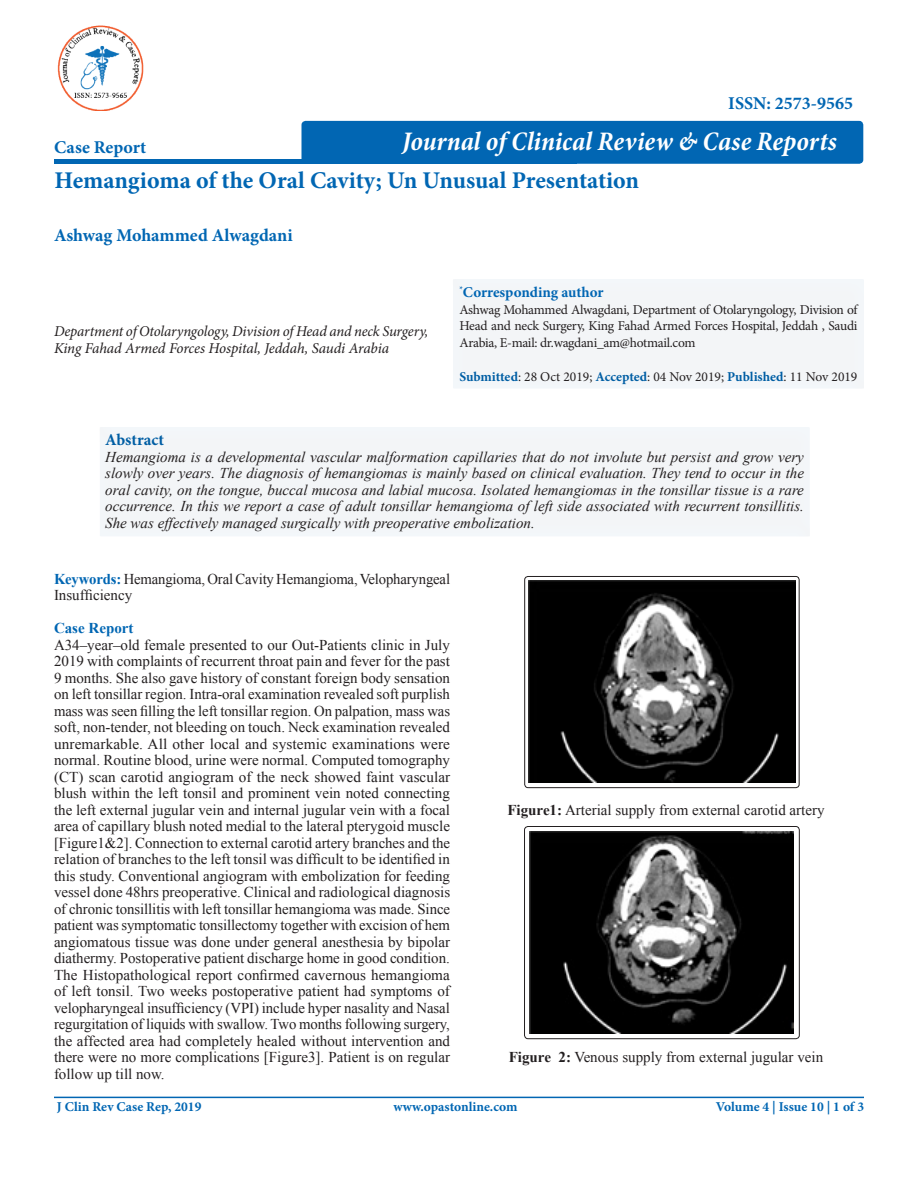
<style>
.page{position:relative;width:918px;height:1188px;background:#fff}
.page>*{position:absolute;margin:0;border:0;box-sizing:border-box;transform-origin:0 0}
.t1{font:italic 700 condensed 27px "Minion Pro";color:#fff}
.t2{font:700 24px "Minion Pro";letter-spacing:-.005em;color:#0166b3}
.t3{font:700 18px "Minion Pro";color:#0166b3}
.t4{font:700 16.5px "Minion Pro";color:#005ea4}
.t5{font:15px/16.5px "Times New Roman";color:#231f20}
.t6{font:italic 15px/16.5px "Times New Roman";color:#231f20;text-align:justify}
.t7{font:italic 15px/16.5px "Minion Pro";letter-spacing:-.01em;color:#231f20}
.t8{font:700 15px "Minion Pro";color:#0166b3}
.t9{font:700 15px "Times New Roman";color:#0166b3}
.t10{font:13.5px/16.5px "Minion Pro";letter-spacing:-.02em;color:#231f20;text-align:justify}
.t11{font:700 13.5px "Minion Pro";color:#0166b3}
.t12{font:13.5px "Minion Pro";color:#231f20}
.s1{font-weight:700;color:#005ea4}
.s2{font-weight:700;color:#0166b3}
.s3{font-weight:700}
</style>
<div class="page">
<div style="left:302px;top:121px;width:561px;height:43px;background:#0166b3;border-radius:4px"></div>
<svg style="left:54px;top:159px;width:250px;height:5px"></svg>
<hr style="left:54px;top:1097px;width:810px;height:1px;background:#0166b3">
<div style="left:448px;top:273px;width:418px;height:117px;background:#f3f5f7"></div>
<div style="left:97px;top:421px;width:714px;height:117px;background:#f3f5f7"></div>
<img style="left:57px;top:25px;width:87px;height:86px">
<img style="left:529px;top:581px;width:266px;height:202px">
<div style="left:525px;top:576px;width:274px;height:212px;border:1px solid #231f20;border-radius:3px"></div>
<img style="left:529px;top:832px;width:265px;height:202px">
<div style="left:524px;top:826px;width:276px;height:213px;border:1px solid #231f20;border-radius:4px"></div>
<p class="t3" style="left:54px;top:135px;width:94px">Case Report</p>
<p class="t3" style="left:728px;top:90px;width:126px">ISSN: 2573-9565</p>
<p class="t1" style="left:402px;top:122px;width:436px">Journal of Clinical Review &amp; Case Reports</p>
<p class="t2" style="left:55px;top:164px;width:586px">Hemangioma of the Oral Cavity; Un Unusual Presentation</p>
<p class="t3" style="left:54px;top:222px;width:240px">Ashwag Mohammed Alwagdani</p>
<p class="t7" style="left:54px;top:323px;width:376px">Department of Otolaryngology, Division of Head and neck Surgery,<br>King Fahad Armed Forces Hospital, Jeddah, Saudi Arabia</p>
<p class="t8" style="left:459px;top:282px;width:146px"><sup>*</sup>Corresponding author</p>
<p class="t10" style="left:459px;top:301px;width:400px">Ashwag Mohammed Alwagdani, Department of Otolaryngology, Division of Head and neck Surgery, King Fahad Armed Forces Hospital, Jeddah , Saudi Arabia, E-mail: dr.wagdani_am@hotmail.com</p>
<p class="t12" style="left:459px;top:368px;width:400px"><span class="s1">Submitted</span>: 28 Oct 2019; <span class="s1">Accepted</span>: 04 Nov 2019; <span class="s1">Published</span>: 11 Nov 2019</p>
<p class="t4" style="left:105px;top:429px;width:60px">Abstract</p>
<p class="t6" style="left:105px;top:448px;width:700px">Hemangioma is a developmental vascular malformation capillaries that do not involute but persist and grow very slowly over years. The diagnosis of hemangiomas is mainly based on clinical evaluation. They tend to occur in the oral cavity, on the tongue, buccal mucosa and labial mucosa. Isolated hemangiomas in the tonsillar tissue is a rare occurrence. In this we report a case of adult tonsillar hemangioma of left side associated with recurrent tonsillitis.<br>She was effectively managed surgically with preoperative embolization.</p>
<p class="t5" style="left:54px;top:570px;width:398px"><span class="s2">Keywords:</span> Hemangioma, Oral Cavity Hemangioma, Velopharyngeal<br>Insufficiency</p>
<p class="t9" style="left:54px;top:618px;width:81px">Case Report</p>
<p class="t5" style="left:54px;top:636px;width:398px;text-align:justify">A34–year–old female presented to our Out-Patients clinic in July 2019 with complaints of recurrent throat pain and fever for the past 9 months. She also gave history of constant foreign body sensation on left tonsillar region. Intra-oral examination revealed soft purplish mass was seen filling the left tonsillar region. On palpation, mass was soft, non-tender, not bleeding on touch. Neck examination revealed unremarkable. All other local and systemic examinations were normal. Routine blood, urine were normal. Computed tomography (CT) scan carotid angiogram of the neck showed faint vascular blush within the left tonsil and prominent vein noted connecting the left external jugular vein and internal jugular vein with a focal area of capillary blush noted medial to the lateral pterygoid muscle [Figure1&amp;2]. Connection to external carotid artery branches and the relation of branches to the left tonsil was difficult to be identified in this study. Conventional angiogram with embolization for feeding vessel done 48hrs preoperative. Clinical and radiological diagnosis of chronic tonsillitis with left tonsillar hemangioma was made. Since patient was symptomatic tonsillectomy together with excision of hem angiomatous tissue was done under general anesthesia by bipolar diathermy. Postoperative patient discharge home in good condition.<br>The Histopathological report confirmed cavernous hemangioma of left tonsil. Two weeks postoperative patient had symptoms of velopharyngeal insufficiency (VPI) include hyper nasality and Nasal regurgitation of liquids with swallow. Two months following surgery, the affected area had completely healed without intervention and there were no more complications [Figure3]. Patient is on regular follow up till now.</p>
<p class="t5" style="left:507px;top:801px;width:319px"><span class="s3">Figure1:</span> Arterial supply from external carotid artery</p>
<p class="t5" style="left:509px;top:1049px;width:316px"><span class="s3">Figure 2:</span> Venous supply from external jugular vein</p>
<p class="t11" style="left:57px;top:1098px;width:146px">J Clin Rev Case Rep, 2019</p>
<p class="t11" style="left:393px;top:1097px;width:126px">www.opastonline.com</p>
<p class="t11" style="left:716px;top:1097px;width:150px">Volume 4 | Issue 10 | 1 of 3</p>
</div>
